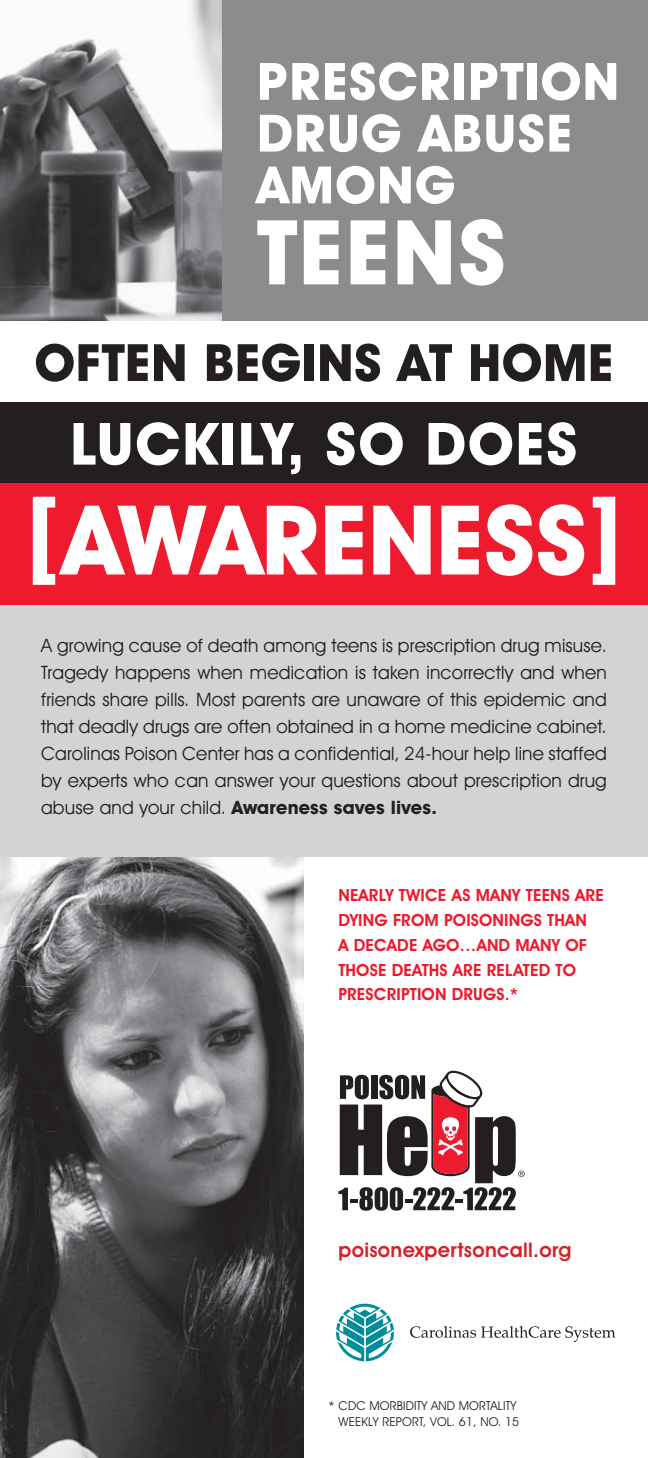
<style>
.page{position:relative;width:648px;height:1458px;background:#fff}
.page>*{position:absolute;margin:0;border:0;box-sizing:border-box;transform-origin:0 0}
.t1{font:700 96.75px "Avant Garde IT Cby BT";color:#fff}
.t2{font:700 90px "Avant Garde IT Cby BT";letter-spacing:.025em;color:#fff}
.t3{font:700 58.5px "Avant Garde IT Cby BT";letter-spacing:.03em;color:#fff}
.t4{font:700 51.75px/51.8px "Avant Garde IT Cby BT";letter-spacing:.025em;color:#fff}
.t5{font:700 51.75px "Avant Garde IT Cby BT";letter-spacing:.01em;color:#231f20}
.t6{font:600 20.25px "Avant Garde IT Cby BT";letter-spacing:.015em;color:#d2232a}
.t7{font:18.45px/27px "Avant Garde IT Cby BT";letter-spacing:.01em;color:#231f20;text-align:justify}
.t8{font:600 16.88px/24.8px "Avant Garde IT Cby BT";letter-spacing:.01em;color:#ed1b2d}
.t9{font:12.38px/15.8px "Avant Garde IT Cby BT";letter-spacing:.01em;color:#231f20;text-align:right}
.s1{font-weight:700}
</style>
<div class="page">
<img style="left:0;top:857px;width:304px;height:601px">
<img style="left:0;top:0;width:223px;height:321px">
<div style="left:223px;top:0;width:425px;height:321px;background:#8a8c8e"></div>
<div style="left:0;top:402px;width:648px;height:81px;background:#231f20"></div>
<div style="left:0;top:604px;width:648px;height:253px;background:#d1d3d4"></div>
<div style="left:0;top:483px;width:648px;height:121px;background:#ed1b2d"></div>
<svg style="left:338px;top:1071px;width:187px;height:140px"></svg>
<svg style="left:336px;top:1304px;width:58px;height:57px"></svg>
<svg style="left:410px;top:1326px;width:205px;height:16px"></svg>
<h3 class="t4" style="left:257px;top:61px;width:364px">PRESCRIPTION<br>DRUG ABUSE<br>AMONG</h3>
<h2 class="t2" style="left:257px;top:219px;width:251px">TEENS</h2>
<h3 class="t5" style="left:34px;top:344px;width:581px">OFTEN BEGINS AT HOME</h3>
<h3 class="t3" style="left:70px;top:422px;width:509px">LUCKILY, SO DOES</h3>
<h1 class="t1" style="left:28px;top:505px;width:594px">[AWARENESS]</h1>
<p class="t7" style="left:41px;top:633px;width:567px">A growing cause of death among teens is prescription drug misuse.<br>Tragedy happens when medication is taken incorrectly and when friends share pills. Most parents are unaware of this epidemic and that deadly drugs are often obtained in a home medicine cabinet.<br>Carolinas Poison Center has a confidential, 24-hour help line staffed by experts who can answer your questions about prescription drug abuse and your child. <span class="s1">Awareness saves lives.</span></p>
<p class="t8" style="left:338px;top:885px;width:267px">NEARLY TWICE AS MANY TEENS ARE<br>DYING FROM POISONINGS THAN<br>A DECADE AGO…AND MANY OF<br>THOSE DEATHS ARE RELATED TO<br>PRESCRIPTION DRUGS.*</p>
<p class="t6" style="left:338px;top:1242px;width:235px">poisonexpertsoncall.org</p>
<p class="t9" style="left:329px;top:1399px;width:192px">* CDC MORBIDITY AND MORTALITY<br>WEEKLY REPORT, VOL. 61, NO. 15</p>
</div>
